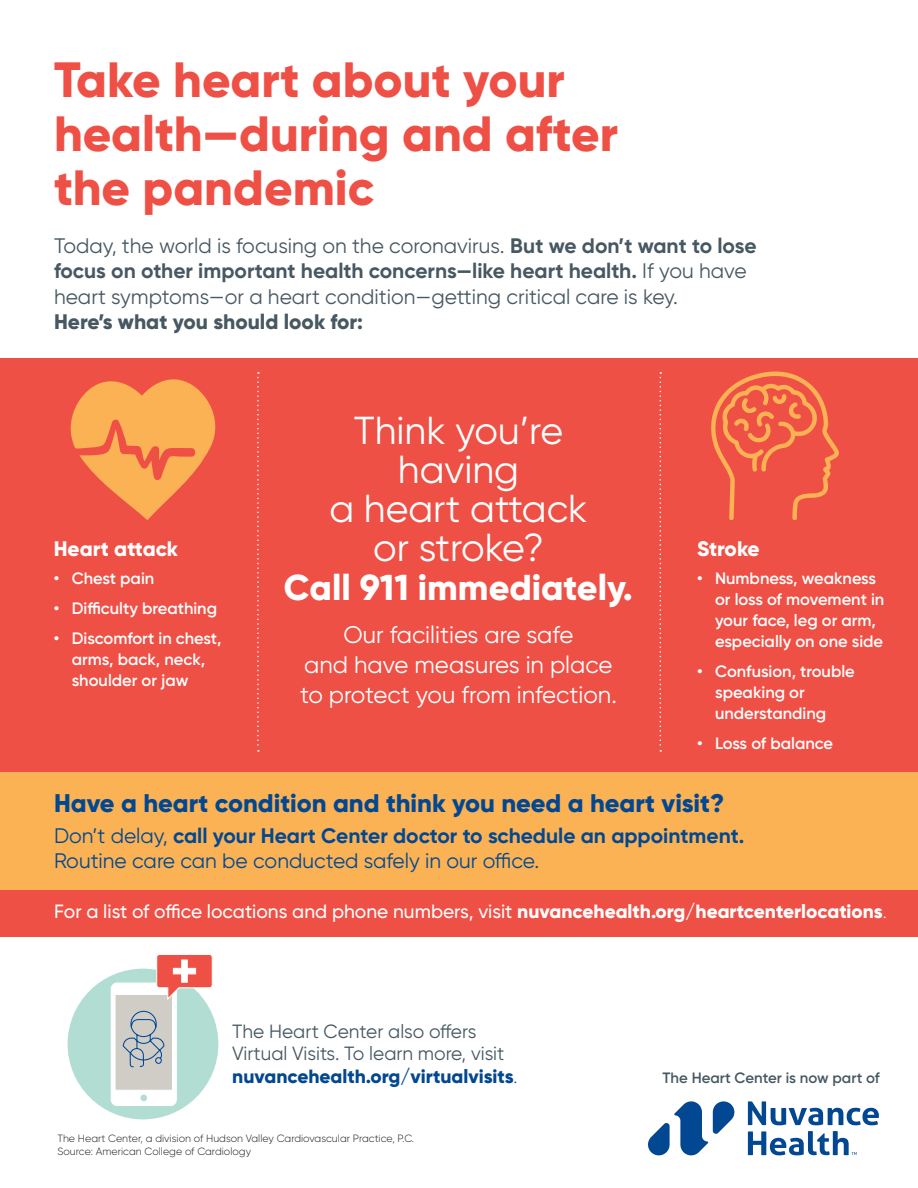
<style>
.page{position:relative;width:918px;height:1188px;background:#fff}
.page>*{position:absolute;margin:0;border:0;box-sizing:border-box;transform-origin:0 0}
.headline_36_36{font:800 49.5px/54px "Gilroy";color:#ef5046}
.t1{font:39px/39px "Gilroy";color:#fff;text-align:center}
.t2{font:800 36px "Gilroy";color:#fff}
.t3{font:800 25.5px "Gilroy";color:#024791}
.t4{font:24px/30px "Gilroy";color:#fff;text-align:center}
.t5{font:21px/25.5px "Gilroy";color:#475862}
.t6{font:21px/25.5px "Gilroy";color:#024791}
.t7{font:800 21px "Gilroy";color:#475862}
.t8{font:800 21px "Gilroy";color:#fff}
.t9{font:19.2px/22.5px "Gilroy";color:#475862}
.t10{font:500 19.2px "Gilroy";color:#fff}
.t11{font:600 16.5px/21px "Gilroy";color:#fff}
.t12{font:600 15px "Gilroy";color:#475862}
.t13{font:300 10.5px/12.6px "Gilroy";color:#231f20}
.s1{font-weight:700}
.s2{font-weight:800}
.s3{font-weight:300}
.s4{font-weight:800;color:#024791}
.s5{font-weight:300;color:#024791}
</style>
<div class="page">
<div style="left:0;top:358px;width:918px;height:421px;background:#ef5046"></div>
<div style="left:0;top:773px;width:918px;height:145px;background:#fbb254"></div>
<div style="left:0;top:890px;width:918px;height:47px;background:#ef5046"></div>
<svg style="left:648px;top:1101px;width:231px;height:54px"></svg>
<svg style="left:711px;top:371px;width:128px;height:150px"></svg>
<svg style="left:70px;top:379px;width:146px;height:141px"></svg>
<svg style="left:257px;top:372px;width:2px;height:380px"></svg>
<svg style="left:660px;top:372px;width:1px;height:380px"></svg>
<div style="left:68px;top:969px;width:150px;height:150px;background:#b1ddd3;border-radius:50%"></div>
<svg style="left:111px;top:955px;width:102px;height:151px"></svg>
<p class="headline_36_36" style="left:54px;top:52px;width:566px">Take heart about your health—during and after the pandemic</p>
<p class="t5" style="left:54px;top:232px;width:704px">Today, the world is focusing on the coronavirus. <span class="s1">But we don’t want to lose focus on other important health concerns—like heart health.</span> If you have heart symptoms—or a heart condition—getting critical care is key.</p>
<p class="t7" style="left:54px;top:309px;width:311px">Here’s what you should look for:</p>
<p class="t8" style="left:54px;top:535px;width:126px">Heart attack</p>
<p class="t11" style="left:54px;top:567px;width:102px">• Chest pain</p>
<p class="t11" style="left:54px;top:597px;width:165px">• Difficulty breathing</p>
<p class="t11" style="left:72px;top:627px;width:151px;text-indent:-18px">• Discomfort in chest, arms, back, neck, shoulder or jaw</p>
<p class="t1" style="left:329px;top:410px;width:260px">Think you’re having<br>a heart attack or stroke?</p>
<p class="t2" style="left:284px;top:565px;width:351px">Call 911 immediately.</p>
<p class="t4" style="left:300px;top:620px;width:318px">Our facilities are safe<br>and have measures in place to protect you from infection.</p>
<p class="t8" style="left:697px;top:535px;width:64px">Stroke</p>
<p class="t11" style="left:715px;top:567px;width:171px;text-indent:-18px">• Numbness, weakness or loss of movement in your face, leg or arm, especially on one side</p>
<p class="t11" style="left:715px;top:660px;width:141px;text-indent:-18px">• Confusion, trouble speaking or understanding</p>
<p class="t11" style="left:697px;top:732px;width:138px">• Loss of balance</p>
<p class="t3" style="left:54px;top:787px;width:672px">Have a heart condition and think you need a heart visit?</p>
<p class="t6" style="left:54px;top:823px;width:692px">Don’t delay, <span class="s1">call your Heart Center doctor to schedule an appointment.<br></span>Routine care can be conducted safely in our office.</p>
<p class="t10" style="left:54px;top:899px;width:834px">For a list of office locations and phone numbers, visit <span class="s2">nuvancehealth.org/heartcenterlocations</span><span class="s3">.</span></p>
<p class="t9" style="left:232px;top:1019px;width:287px">The Heart Center also offers<br>Virtual Visits. To learn more, visit <span class="s4">nuvancehealth.org/virtualvisits</span><span class="s5">.</span></p>
<p class="t13" style="left:57px;top:1132px;width:358px">The Heart Center, a division of Hudson Valley Cardiovascular Practice, P.C.<br>Source: American College of Cardiology</p>
<p class="t12" style="left:663px;top:1069px;width:219px">The Heart Center is now part of</p>
</div>
